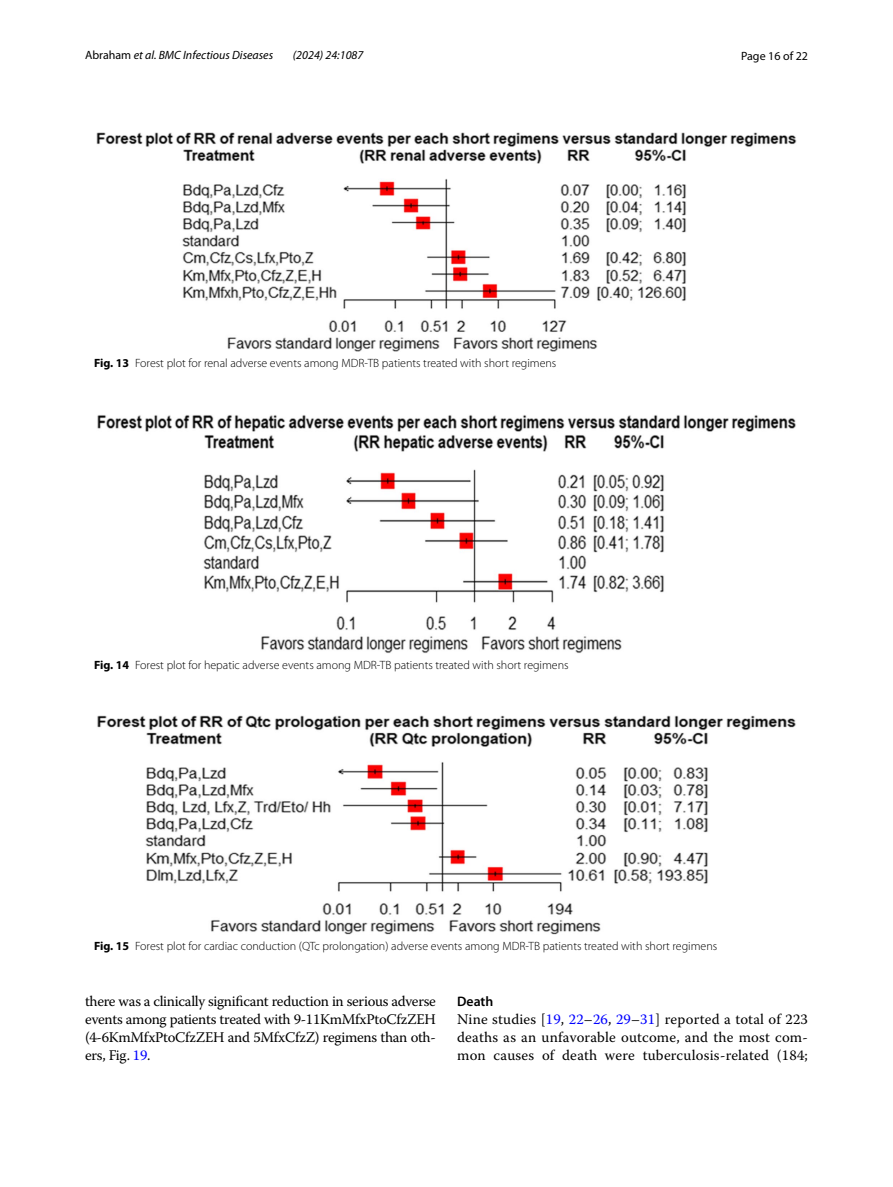
<style>
.page{position:relative;width:893px;height:1187px;background:#fff}
.page>*{position:absolute;margin:0;border:0;box-sizing:border-box;transform-origin:0 0}
.t1{font:14.7px/18px "Warnock Pro";letter-spacing:.005em;color:#000;text-align:justify}
.t2{font:600 13.8px "Myriad Pro";color:#000}
.t3{font:300 12px "Myriad Pro";color:#000}
.t4{font:italic 12px "Myriad Pro";color:#000}
.t5{font:12px "Myriad Pro";color:#000}
.s1{font-style:normal}
.s2{font-weight:700}
.s3{color:#00f}
</style>
<div class="page">
<img style="left:96px;top:133px;width:701px;height:218px">
<img style="left:97px;top:415px;width:699px;height:238px">
<img style="left:97px;top:715px;width:699px;height:219px">
<p class="t4" style="left:85px;top:48px;width:190px"><span class="s1">Abraham</span> et al. BMC Infectious Diseases</p>
<p class="t4" style="left:293px;top:48px;width:72px">(2024) 24:1087</p>
<p class="t5" style="left:741px;top:48px;width:68px">Page 16 of 22</p>
<p class="t3" style="left:94px;top:356px;width:464px"><span class="s2">Fig. 13</span> Forest plot for renal adverse events among MDR-TB patients treated with short regimens</p>
<p class="t3" style="left:94px;top:658px;width:476px"><span class="s2">Fig. 14</span> Forest plot for hepatic adverse events among MDR-TB patients treated with short regimens</p>
<p class="t3" style="left:94px;top:939px;width:625px"><span class="s2">Fig. 15</span> Forest plot for cardiac conduction (QTc prolongation) adverse events among MDR-TB patients treated with short regimens</p>
<p class="t1" style="left:85px;top:991px;width:352px">there was a clinically significant reduction in serious adverse events among patients treated with 9-11KmMfxPtoCfzZEH (4-6KmMfxPtoCfzZEH and 5MfxCfzZ) regimens than oth&shy;ers, Fig. <span class="s3">19</span>.</p>
<p class="t2" style="left:457px;top:992px;width:38px">Death</p>
<p class="t1" style="left:457px;top:1009px;width:352px">Nine studies [<span class="s3">19</span>, <span class="s3">22</span>–<span class="s3">26</span>, <span class="s3">29</span>–<span class="s3">31</span>] reported a total of 223 deaths as an unfavorable outcome, and the most com&shy;mon causes of death were tuberculosis-related (184;</p>
</div>
